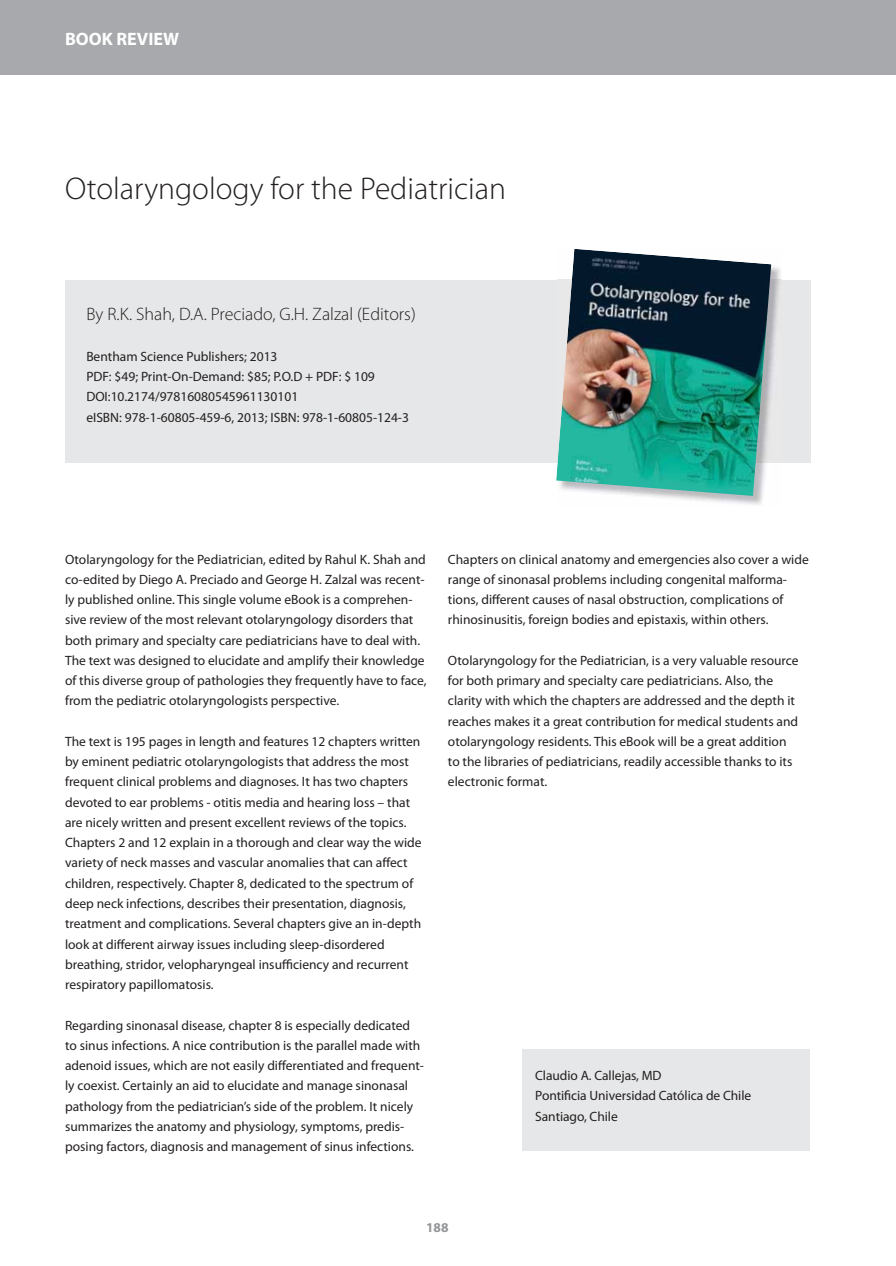
<style>
.page{position:relative;width:896px;height:1266px;background:#fff}
.page>*{position:absolute;margin:0;border:0;box-sizing:border-box;transform-origin:0 0}
.t1{font:300 31.5px "Myriad Pro";color:#231f20}
.t2{font:300 18px "Myriad Pro";color:#231f20}
.t3{font:700 18px "Myriad Pro";color:#fff}
.t4{font:13.5px/20.2px "Myriad Pro";color:#231f20}
.t5{font:700 13.5px "Myriad Pro";color:#939598}
</style>
<div class="page">
<div style="left:0;top:0;width:895px;height:75px;background:#a7a9ac"></div>
<div style="left:65px;top:280px;width:745px;height:182px;background:#e6e7e8"></div>
<img style="left:651px;top:264px;width:130px;height:241px">
<img style="left:771px;top:280px;width:10px;height:182px">
<img style="left:556px;top:249px;width:215px;height:247px">
<div style="left:522px;top:1049px;width:287px;height:101px;background:#e6e7e8"></div>
<h2 class="t3" style="left:65px;top:32px;width:116px">BOOK REVIEW</h2>
<h1 class="t1" style="left:65px;top:176px;width:442px">Otolaryngology for the Pediatrician</h1>
<h2 class="t2" style="left:86px;top:307px;width:331px">By R.K. Shah, D.A. Preciado, G.H. Zalzal (Editors)</h2>
<p class="t4" style="left:86px;top:347px;width:324px">Bentham Science Publishers; 2013<br>PDF: $49; Print-On-Demand: $85; P.O.D + PDF: $ 109<br>DOI:10.2174/97816080545961130101<br>eISBN: 978-1-60805-459-6, 2013; ISBN: 978-1-60805-124-3</p>
<p class="t4" style="left:65px;top:550px;width:363px">Otolaryngology for the Pediatrician, edited by Rahul K. Shah and co-edited by Diego A. Preciado and George H. Zalzal was recent&shy;ly published online. This single volume eBook is a comprehen&shy;sive review of the most relevant otolaryngology disorders that both primary and specialty care pediatricians have to deal with.<br>The text was designed to elucidate and amplify their knowledge of this diverse group of pathologies they frequently have to face, from the pediatric otolaryngologists perspective.</p>
<p class="t4" style="left:65px;top:732px;width:358px">The text is 195 pages in length and features 12 chapters written by eminent pediatric otolaryngologists that address the most frequent clinical problems and diagnoses. It has two chapters devoted to ear problems - otitis media and hearing loss – that are nicely written and present excellent reviews of the topics.<br>Chapters 2 and 12 explain in a thorough and clear way the wide variety of neck masses and vascular anomalies that can affect children, respectively. Chapter 8, dedicated to the spectrum of deep neck infections, describes their presentation, diagnosis, treatment and complications. Several chapters give an in-depth look at different airway issues including sleep-disordered breathing, stridor, velopharyngeal insufficiency and recurrent respiratory papillomatosis.</p>
<p class="t4" style="left:65px;top:1016px;width:360px">Regarding sinonasal disease, chapter 8 is especially dedicated to sinus infections. A nice contribution is the parallel made with adenoid issues, which are not easily differentiated and frequent&shy;ly coexist. Certainly an aid to elucidate and manage sinonasal pathology from the pediatrician’s side of the problem. It nicely summarizes the anatomy and physiology, symptoms, predis&shy;posing factors, diagnosis and management of sinus infections.</p>
<p class="t4" style="left:448px;top:550px;width:362px">Chapters on clinical anatomy and emergencies also cover a wide range of sinonasal problems including congenital malforma&shy;tions, different causes of nasal obstruction, complications of rhinosinusitis, foreign bodies and epistaxis, within others.</p>
<p class="t4" style="left:448px;top:651px;width:352px">Otolaryngology for the Pediatrician, is a very valuable resource for both primary and specialty care pediatricians. Also, the clarity with which the chapters are addressed and the depth it reaches makes it a great contribution for medical students and otolaryngology residents. This eBook will be a great addition to the libraries of pediatricians, readily accessible thanks to its electronic format.</p>
<p class="t4" style="left:535px;top:1066px;width:217px">Claudio A. Callejas, MD<br>Pontificia Universidad Católica de Chile<br>Santiago, Chile</p>
<p class="t5" style="left:426px;top:1222px;width:24px">188</p>
</div>
